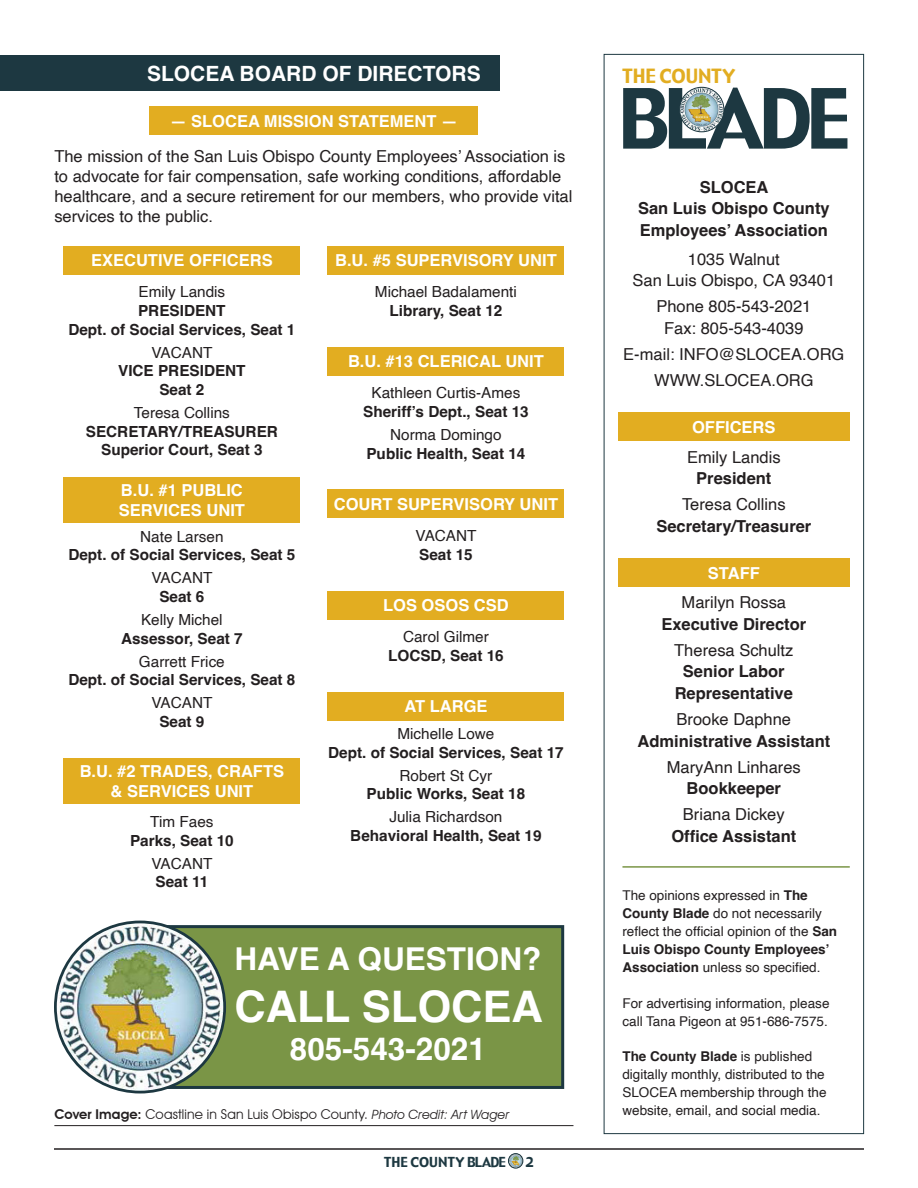
<style>
.page{position:relative;width:918px;height:1188px;background:#fff}
.page>*{position:absolute;margin:0;border:0;box-sizing:border-box;transform-origin:0 0}
.t1{font:80.85px "Gadget";letter-spacing:-.06em;color:#1d3841}
.t2{font:700 43.5px "Helvetica";color:#fff}
.t3{font:700 31.5px "Helvetica";color:#fff}
.t4{font:700 21px "Helvetica";color:#fff}
.t5{font:19.2px "Gadget";color:#e2ad21}
.t6{font:16.5px/20.1px "Helvetica";color:#231f20}
.t7{font:700 16.5px/19.8px "Helvetica";color:#fff}
.t8{font:700 16.5px/21.6px "Helvetica";color:#231f20}
.t9{font:700 15.3px "Helvetica";color:#231f20}
.t10{font:15.3px/18.6px "Helvetica";color:#231f20}
.t11{font:13.5px/18px "Helvetica";color:#231f20}
.t12{font:13.5px "Avant Garde IT Cby BT";letter-spacing:.015em;color:#231f20}
.t13{font:13.5px "Gadget";letter-spacing:.01em;color:#1d3841}
.s1{font-weight:700}
.s2{font-weight:600}
.s3{font-style:italic;font-size:12.75px}
</style>
<div class="page">
<div style="left:618px;top:413px;width:232px;height:28px;background:#e2ad21"></div>
<div style="left:618px;top:558px;width:232px;height:29px;background:#e2ad21"></div>
<img style="left:680px;top:87px;width:44px;height:45px;border-radius:22px">
<div style="left:679px;top:87px;width:45px;height:45px;border:1px solid #1d3841;border-radius:50%"></div>
<hr style="left:622px;top:866px;width:228px;height:2px;background:#7a9546">
<div style="left:0;top:55px;width:500px;height:36px;background:#1d3841"></div>
<div style="left:150px;top:106px;width:328px;height:29px;background:#e2ad21"></div>
<div style="left:64px;top:246px;width:236px;height:28px;background:#e2ad21"></div>
<div style="left:64px;top:477px;width:236px;height:46px;background:#e2ad21"></div>
<div style="left:64px;top:758px;width:236px;height:46px;background:#e2ad21"></div>
<div style="left:328px;top:246px;width:236px;height:28px;background:#e2ad21"></div>
<div style="left:328px;top:347px;width:236px;height:28px;background:#e2ad21"></div>
<div style="left:328px;top:490px;width:236px;height:28px;background:#e2ad21"></div>
<div style="left:328px;top:591px;width:236px;height:28px;background:#e2ad21"></div>
<div style="left:328px;top:692px;width:236px;height:28px;background:#e2ad21"></div>
<img style="left:508px;top:1154px;width:15px;height:14px;border-radius:7px">
<div style="left:508px;top:1153px;width:15px;height:15px;border:1px solid #1d3841;border-radius:50%"></div>
<hr style="left:54px;top:1148px;width:810px;height:2px;background:#231f20">
<div style="left:114px;top:927px;width:449px;height:160px;background:#7a9546"></div>
<div style="left:113px;top:925px;width:451px;height:164px;border:3px solid #1d3841"></div>
<img style="left:55px;top:922px;width:170px;height:170px;border-radius:85px">
<hr style="left:54px;top:1125px;width:519px;height:1px;background:#231f20">
<p class="t4" style="left:147px;top:61px;width:335px">SLOCEA BOARD OF DIRECTORS</p>
<p class="t7" style="left:170px;top:113px;width:289px">— SLOCEA MISSION STATEMENT —</p>
<p class="t6" style="left:54px;top:147px;width:520px">The mission of the San Luis Obispo County Employees’ Association is to advocate for fair compensation, safe working conditions, affordable healthcare, and a secure retirement for our members, who provide vital services to the public.</p>
<p class="t7" style="left:91px;top:252px;width:183px">EXECUTIVE OFFICERS</p>
<p class="t10" style="left:138px;top:283px;width:89px">Emily Landis<br><span class="s1">PRESIDENT</span></p>
<p class="t9" style="left:68px;top:320px;width:229px">Dept. of Social Services, Seat 1</p>
<p class="t10" style="left:152px;top:343px;width:62px">VACANT</p>
<p class="t9" style="left:118px;top:362px;width:129px">VICE PRESIDENT</p>
<p class="t9" style="left:159px;top:380px;width:47px">Seat 2</p>
<p class="t10" style="left:134px;top:404px;width:98px">Teresa Collins</p>
<p class="t9" style="left:86px;top:422px;width:194px">SECRETARY/TREASURER</p>
<p class="t9" style="left:101px;top:440px;width:163px">Superior Court, Seat 3</p>
<p class="t7" style="left:119px;top:482px;width:128px">B.U. #1 PUBLIC<br>SERVICES UNIT</p>
<p class="t10" style="left:140px;top:527px;width:85px">Nate Larsen</p>
<p class="t9" style="left:68px;top:545px;width:229px">Dept. of Social Services, Seat 5</p>
<p class="t10" style="left:152px;top:569px;width:62px">VACANT</p>
<p class="t9" style="left:159px;top:587px;width:47px">Seat 6</p>
<p class="t10" style="left:141px;top:611px;width:83px">Kelly Michel</p>
<p class="t9" style="left:121px;top:629px;width:123px">Assessor, Seat 7</p>
<p class="t10" style="left:139px;top:652px;width:87px">Garrett Frice</p>
<p class="t9" style="left:68px;top:671px;width:229px">Dept. of Social Services, Seat 8</p>
<p class="t10" style="left:152px;top:694px;width:62px">VACANT</p>
<p class="t9" style="left:159px;top:712px;width:47px">Seat 9</p>
<p class="t7" style="left:80px;top:763px;width:206px;text-align:center">B.U. #2 TRADES, CRAFTS &amp; SERVICES UNIT</p>
<p class="t10" style="left:150px;top:813px;width:65px">Tim Faes</p>
<p class="t9" style="left:130px;top:831px;width:105px">Parks, Seat 10</p>
<p class="t10" style="left:152px;top:854px;width:62px">VACANT</p>
<p class="t9" style="left:156px;top:873px;width:54px">Seat 11</p>
<p class="t7" style="left:335px;top:252px;width:223px">B.U. #5 SUPERVISORY UNIT</p>
<p class="t10" style="left:375px;top:283px;width:143px">Michael Badalamenti</p>
<p class="t9" style="left:390px;top:301px;width:114px">Library, Seat 12</p>
<p class="t7" style="left:348px;top:353px;width:197px">B.U. #13 CLERICAL UNIT</p>
<p class="t10" style="left:372px;top:384px;width:150px">Kathleen Curtis-Ames</p>
<p class="t9" style="left:363px;top:402px;width:167px">Sheriff’s Dept., Seat 13</p>
<p class="t10" style="left:390px;top:426px;width:113px">Norma Domingo</p>
<p class="t9" style="left:366px;top:444px;width:161px">Public Health, Seat 14</p>
<p class="t7" style="left:334px;top:496px;width:226px">COURT SUPERVISORY UNIT</p>
<p class="t10" style="left:416px;top:527px;width:62px">VACANT</p>
<p class="t9" style="left:419px;top:545px;width:55px">Seat 15</p>
<p class="t7" style="left:383px;top:597px;width:127px">LOS OSOS CSD</p>
<p class="t10" style="left:403px;top:628px;width:87px">Carol Gilmer</p>
<p class="t9" style="left:388px;top:646px;width:117px">LOCSD, Seat 16</p>
<p class="t7" style="left:404px;top:698px;width:85px">AT LARGE</p>
<p class="t10" style="left:397px;top:725px;width:98px">Michelle Lowe</p>
<p class="t9" style="left:328px;top:743px;width:237px">Dept. of Social Services, Seat 17</p>
<p class="t10" style="left:400px;top:766px;width:94px">Robert St Cyr</p>
<p class="t9" style="left:367px;top:785px;width:160px">Public Works, Seat 18</p>
<p class="t10" style="left:389px;top:808px;width:115px">Julia Richardson</p>
<p class="t9" style="left:350px;top:826px;width:193px">Behavioral Health, Seat 19</p>
<p class="t3" style="left:234px;top:939px;width:308px">HAVE A QUESTION?</p>
<p class="t2" style="left:234px;top:980px;width:310px">CALL SLOCEA</p>
<p class="t3" style="left:290px;top:1029px;width:198px">805-543-2021</p>
<p class="t12" style="left:54px;top:1106px;width:456px"><span class="s2">Cover Image:</span> Coastline in San Luis Obispo County. <span class="s3">Photo Credit: Art Wager</span></p>
<p class="t13" style="left:384px;top:1153px;width:123px">THE COUNTY BLADE</p>
<p class="t13" style="left:525px;top:1153px;width:10px">2</p>
<p class="t5" style="left:623px;top:63px;width:114px">THE COUNTY</p>
<p class="t1" style="left:618px;top:67px;width:233px">BLADE</p>
<p class="t8" style="left:700px;top:178px;width:70px">SLOCEA</p>
<p class="t8" style="left:638px;top:200px;width:193px">San Luis Obispo County<br>Employees’ Association</p>
<p class="t6" style="left:688px;top:250px;width:94px">1035 Walnut</p>
<p class="t6" style="left:632px;top:271px;width:204px">San Luis Obispo, CA 93401</p>
<p class="t6" style="left:656px;top:297px;width:157px">Phone 805-543-2021</p>
<p class="t6" style="left:664px;top:319px;width:141px">Fax: 805-543-4039</p>
<p class="t6" style="left:623px;top:345px;width:223px">E-mail: INFO@SLOCEA.ORG</p>
<p class="t6" style="left:654px;top:371px;width:161px">WWW.SLOCEA.ORG</p>
<p class="t7" style="left:692px;top:419px;width:85px">OFFICERS</p>
<p class="t6" style="left:687px;top:447px;width:95px">Emily Landis</p>
<p class="t8" style="left:696px;top:469px;width:77px">President</p>
<p class="t6" style="left:682px;top:495px;width:105px">Teresa Collins</p>
<p class="t8" style="left:656px;top:517px;width:157px">Secretary/Treasurer</p>
<p class="t7" style="left:708px;top:565px;width:53px">STAFF</p>
<p class="t6" style="left:682px;top:593px;width:106px">Marilyn Rossa</p>
<p class="t8" style="left:661px;top:615px;width:146px">Executive Director</p>
<p class="t6" style="left:674px;top:641px;width:121px">Theresa Schultz</p>
<p class="t8" style="left:675px;top:663px;width:120px;text-align:center">Senior Labor<br>Representative</p>
<p class="t6" style="left:677px;top:710px;width:116px">Brooke Daphne</p>
<p class="t8" style="left:637px;top:732px;width:194px">Administrative Assistant</p>
<p class="t6" style="left:667px;top:757px;width:135px">MaryAnn Linhares</p>
<p class="t8" style="left:687px;top:779px;width:96px">Bookkeeper</p>
<p class="t6" style="left:683px;top:805px;width:103px">Briana Dickey</p>
<p class="t8" style="left:671px;top:827px;width:127px">Office Assistant</p>
<p class="t11" style="left:622px;top:887px;width:216px">The opinions expressed in <span class="s1">The County Blade</span> do not necessarily reflect the official opinion of the <span class="s1">San Luis Obispo County Employees’ Association</span> unless so specified.</p>
<p class="t11" style="left:622px;top:994px;width:209px">For advertising information, please call Tana Pigeon at 951-686-7575.</p>
<p class="t11" style="left:622px;top:1048px;width:206px"><span class="s1">The County Blade</span> is published digitally monthly, distributed to the SLOCEA membership through the website, email, and social media.</p>
</div>
